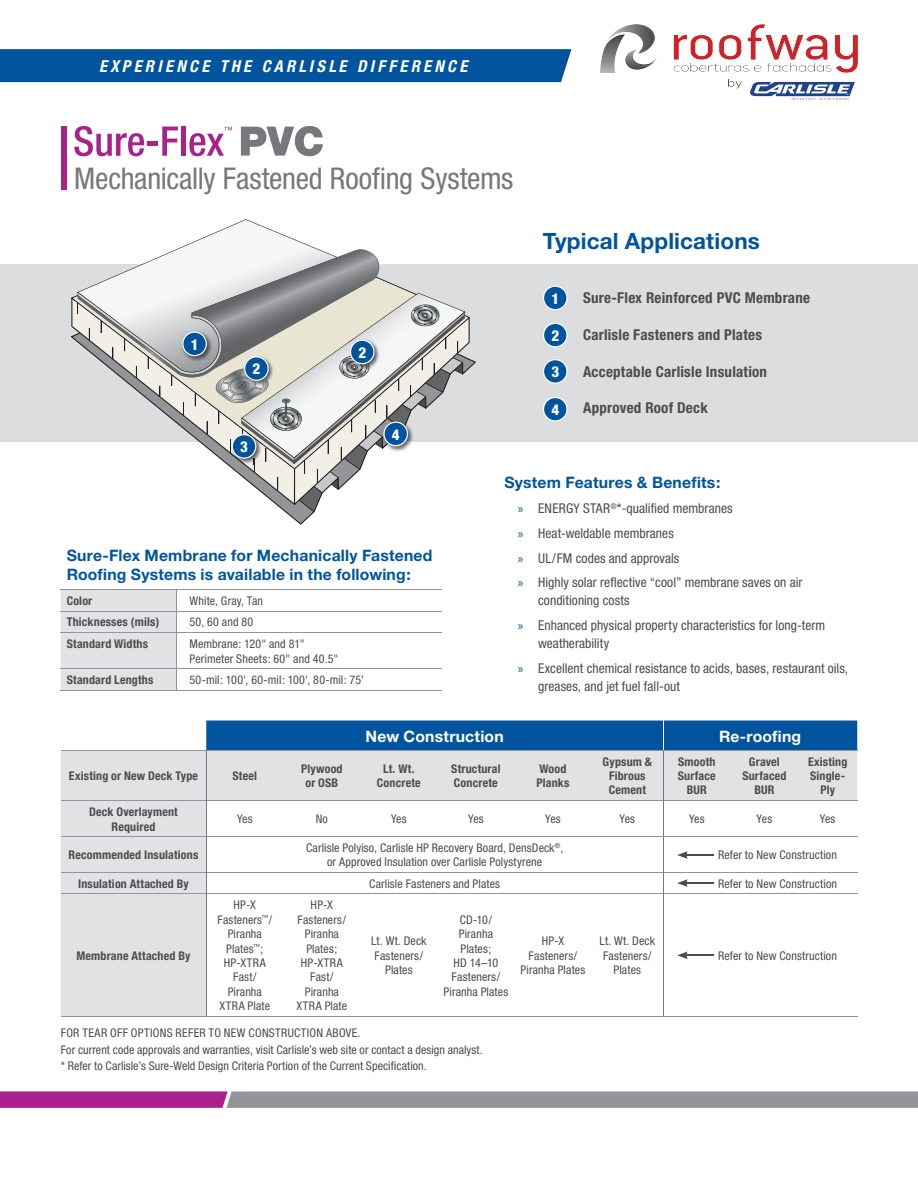
<style>
.page{position:relative;width:918px;height:1188px;background:#fff}
.page>*{position:absolute;margin:0;border:0;box-sizing:border-box;transform-origin:0 0}
.t1{font:condensed 30px "Helvetica Neue";letter-spacing:-.01em;color:#77787b}
.t2{font:700 22.5px "Helvetica Neue";letter-spacing:.005em;color:#00549e}
.t3{font:italic 700 condensed 16.5px "Helvetica Neue";letter-spacing:.2em;color:#fff}
.t4{font:700 15.75px/19.5px "Helvetica Neue";letter-spacing:.015em;color:#00549e}
.t5{font:700 15.75px "Helvetica Neue";letter-spacing:.01em;color:#fff}
.t6{font:700 condensed 15px "Helvetica Neue";letter-spacing:.015em;color:#4c4c4e}
.t7{font:800 condensed 15px "Helvetica Neue";color:#fff}
.t8{font:condensed 13.5px/24.8px "Helvetica Neue";letter-spacing:.005em;color:#4c4c4e}
.t9{font:condensed 12px/14.4px "Helvetica Neue";letter-spacing:.01em;color:#4c4c4e;text-align:center}
.t10{font:700 condensed 12px/14.4px "Helvetica Neue";letter-spacing:.015em;color:#4c4c4e;text-align:center}
.s1{font-family:"Myriad Pro";font-stretch:normal;color:#00549e}
</style>
<div class="page">
<svg style="left:241px;top:126px;width:82px;height:30px"></svg>
<svg style="left:74px;top:126px;width:70px;height:30px"></svg>
<hr style="left:147px;top:142px;width:11px;height:4px;background:#a8218c">
<svg style="left:162px;top:127px;width:16px;height:29px"></svg>
<div style="left:181px;top:127px;width:5px;height:29px;background:#a8218c"></div>
<div style="left:61px;top:126px;width:6px;height:64px;background:#a8218c"></div>
<svg style="left:189px;top:127px;width:43px;height:29px"></svg>
<svg style="left:61px;top:751px;width:796px;height:265px"></svg>
<div style="left:206px;top:721px;width:651px;height:29px;background:#00549e"></div>
<hr style="left:206px;top:750px;width:457px;height:1px;background:#939598">
<hr style="left:206px;top:800px;width:457px;height:1px;background:#939598">
<hr style="left:206px;top:836px;width:457px;height:1px;background:#939598">
<hr style="left:206px;top:872px;width:457px;height:1px;background:#939598">
<hr style="left:206px;top:894px;width:457px;height:1px;background:#939598">
<hr style="left:206px;top:1016px;width:457px;height:1px;background:#939598">
<hr style="left:61px;top:750px;width:145px;height:1px;background:#939598">
<hr style="left:61px;top:800px;width:145px;height:1px;background:#939598">
<hr style="left:61px;top:836px;width:145px;height:1px;background:#939598">
<hr style="left:61px;top:872px;width:145px;height:1px;background:#939598">
<hr style="left:61px;top:894px;width:145px;height:1px;background:#939598">
<hr style="left:61px;top:1016px;width:145px;height:1px;background:#939598">
<hr style="left:206px;top:751px;width:1px;height:49px;background:#77787b">
<hr style="left:206px;top:801px;width:1px;height:35px;background:#77787b">
<hr style="left:206px;top:837px;width:1px;height:35px;background:#77787b">
<svg style="left:206px;top:873px;width:1px;height:21px"></svg>
<hr style="left:206px;top:894px;width:1px;height:122px;background:#77787b">
<hr style="left:663px;top:750px;width:194px;height:1px;background:#939598">
<hr style="left:663px;top:800px;width:194px;height:1px;background:#939598">
<hr style="left:663px;top:836px;width:194px;height:1px;background:#939598">
<hr style="left:663px;top:872px;width:194px;height:1px;background:#939598">
<hr style="left:663px;top:894px;width:194px;height:1px;background:#939598">
<hr style="left:663px;top:1016px;width:194px;height:1px;background:#939598">
<hr style="left:663px;top:751px;width:1px;height:49px;background:#77787b">
<hr style="left:663px;top:801px;width:1px;height:35px;background:#77787b">
<hr style="left:663px;top:837px;width:1px;height:35px;background:#77787b">
<svg style="left:663px;top:873px;width:1px;height:21px"></svg>
<hr style="left:663px;top:894px;width:1px;height:122px;background:#77787b">
<div style="left:0;top:264px;width:918px;height:178px;background:#dcddde"></div>
<svg style="left:276px;top:505px;width:42px;height:7px"></svg>
<svg style="left:543px;top:286px;width:25px;height:24px"></svg>
<svg style="left:543px;top:323px;width:25px;height:24px"></svg>
<svg style="left:543px;top:359px;width:25px;height:25px"></svg>
<svg style="left:543px;top:397px;width:25px;height:25px"></svg>
<svg style="left:77px;top:219px;width:393px;height:286px"></svg>
<hr style="left:61px;top:589px;width:381px;height:1px;background:#939598">
<hr style="left:61px;top:611px;width:381px;height:1px;background:#939598">
<hr style="left:61px;top:632px;width:381px;height:1px;background:#939598">
<hr style="left:61px;top:669px;width:381px;height:1px;background:#939598">
<div style="left:61px;top:590px;width:116px;height:100px;background:#e1e2e3"></div>
<hr style="left:61px;top:690px;width:381px;height:1px;background:#939598">
<hr style="left:685px;top:854px;width:29px;height:2px;background:#4c4c4e">
<svg style="left:677px;top:851px;width:11px;height:8px"></svg>
<hr style="left:685px;top:882px;width:29px;height:2px;background:#4c4c4e">
<svg style="left:677px;top:879px;width:11px;height:8px"></svg>
<svg style="left:677px;top:951px;width:37px;height:8px"></svg>
<div style="left:0;top:49px;width:571px;height:33px;background:#00549e"></div>
<svg style="left:0;top:1091px;width:918px;height:17px;background:#9c7d99"></svg>
<img style="left:601px;top:25px;width:256px;height:75px">
<h3 class="t3" style="left:99px;top:60px;width:370px">EXPERIENCE THE CARLISLE DIFFERENCE</h3>
<h1 class="t1" style="left:74px;top:167px;width:441px">Mechanically Fastened Roofing Systems</h1>
<h2 class="t2" style="left:543px;top:233px;width:218px">Typical Applications</h2>
<p class="t7" style="left:191px;top:339px;width:9px">1</p>
<p class="t7" style="left:551px;top:293px;width:9px">1</p>
<p class="t7" style="left:358px;top:347px;width:9px">2</p>
<p class="t7" style="left:551px;top:330px;width:9px">2</p>
<p class="t7" style="left:253px;top:364px;width:9px">2</p>
<p class="t7" style="left:551px;top:366px;width:9px">3</p>
<p class="t7" style="left:240px;top:441px;width:9px">3</p>
<p class="t7" style="left:392px;top:429px;width:9px">4</p>
<p class="t7" style="left:551px;top:404px;width:9px">4</p>
<p class="t6" style="left:583px;top:293px;width:229px">Sure-Flex Reinforced PVC Membrane</p>
<p class="t6" style="left:583px;top:329px;width:180px">Carlisle Fasteners and Plates</p>
<p class="t6" style="left:583px;top:366px;width:186px">Acceptable Carlisle Insulation</p>
<p class="t6" style="left:583px;top:403px;width:126px">Approved Roof Deck</p>
<h3 class="t4" style="left:67px;top:547px;width:367px">Sure-Flex Membrane for Mechanically Fastened<br>Roofing Systems is available in the following:</h3>
<p class="t10" style="left:67px;top:594px;width:27px">Color</p>
<p class="t9" style="left:190px;top:595px;width:75px">White, Gray, Tan</p>
<p class="t10" style="left:67px;top:616px;width:94px">Thicknesses (mils)</p>
<p class="t9" style="left:190px;top:616px;width:65px">50, 60 and 80</p>
<p class="t10" style="left:67px;top:637px;width:83px">Standard Widths</p>
<p class="t9" style="left:190px;top:637px;width:150px;line-height:15px;text-align:left">Membrane: 120" and 81"<br>Perimeter Sheets: 60" and 40.5"</p>
<p class="t10" style="left:67px;top:674px;width:88px">Standard Lengths</p>
<p class="t9" style="left:190px;top:674px;width:176px">50-mil: 100', 60-mil: 100', 80-mil: 75'</p>
<h3 class="t4" style="left:504px;top:474px;width:218px">System Features &amp; Benefits:</h3>
<p class="t8" style="left:518px;top:497px;width:286px"><span class="s1">»</span> ENERGY STAR<sup>®</sup>*-qualified membranes<br><span class="s1">»</span> Heat-weldable membranes<br><span class="s1">»</span> UL/FM codes and approvals<br><span class="s1">»</span> Highly solar reflective “cool” membrane saves on air</p>
<p class="t8" style="left:518px;top:589px;width:309px;text-indent:20px">conditioning costs<br><span class="s1">»</span> Enhanced physical property characteristics for long-term</p>
<p class="t8" style="left:518px;top:632px;width:332px;text-indent:20px">weatherability<br><span class="s1">»</span> Excellent chemical resistance to acids, bases, restaurant oils,</p>
<p class="t8" style="left:538px;top:675px;width:143px">greases, and jet fuel fall-out</p>
<h3 class="t5" style="left:366px;top:730px;width:140px">New Construction</h3>
<h3 class="t5" style="left:719px;top:730px;width:84px">Re-roofing</h3>
<p class="t10" style="left:69px;top:769px;width:131px">Existing or New Deck Type</p>
<p class="t10" style="left:232px;top:769px;width:26px">Steel</p>
<p class="t10" style="left:301px;top:762px;width:43px">Plywood or OSB</p>
<p class="t10" style="left:377px;top:762px;width:45px">Lt. Wt.<br>Concrete</p>
<p class="t10" style="left:451px;top:762px;width:51px;text-align:left">Structural<br>Concrete</p>
<p class="t10" style="left:537px;top:762px;width:34px;text-align:left">Wood<br>Planks</p>
<p class="t10" style="left:603px;top:755px;width:51px">Gypsum &amp;<br>Fibrous<br>Cement</p>
<p class="t10" style="left:678px;top:755px;width:39px">Smooth<br>Surface<br>BUR</p>
<p class="t10" style="left:742px;top:755px;width:46px">Gravel<br>Surfaced<br>BUR</p>
<p class="t10" style="left:808px;top:755px;width:41px">Existing<br>Single-<br>Ply</p>
<p class="t10" style="left:89px;top:805px;width:90px;line-height:15px">Deck Overlayment<br>Required</p>
<p class="t9" style="left:237px;top:813px;width:17px">Yes</p>
<p class="t9" style="left:316px;top:813px;width:14px">No</p>
<p class="t9" style="left:391px;top:813px;width:17px">Yes</p>
<p class="t9" style="left:468px;top:813px;width:17px">Yes</p>
<p class="t9" style="left:545px;top:813px;width:17px">Yes</p>
<p class="t9" style="left:620px;top:813px;width:17px">Yes</p>
<p class="t9" style="left:689px;top:813px;width:17px">Yes</p>
<p class="t9" style="left:757px;top:813px;width:17px">Yes</p>
<p class="t9" style="left:820px;top:813px;width:17px">Yes</p>
<p class="t10" style="left:69px;top:849px;width:131px">Recommended Insulations</p>
<p class="t9" style="left:306px;top:842px;width:259px">Carlisle Polyiso, Carlisle HP Recovery Board, DensDeck<sup>®</sup>, or Approved Insulation over Carlisle Polystyrene</p>
<p class="t9" style="left:718px;top:849px;width:120px">Refer to New Construction</p>
<p class="t10" style="left:78px;top:877px;width:112px">Insulation Attached By</p>
<p class="t9" style="left:369px;top:878px;width:132px">Carlisle Fasteners and Plates</p>
<p class="t9" style="left:718px;top:878px;width:120px">Refer to New Construction</p>
<p class="t10" style="left:76px;top:949px;width:116px">Membrane Attached By</p>
<p class="t9" style="left:218px;top:899px;width:56px">HP-X<br>Fasteners<sup>™</sup>/<br>Piranha<br>Plates<sup>™</sup>;<br>HP-XTRA<br>Fast/<br>Piranha<br>XTRA Plate</p>
<p class="t9" style="left:296px;top:899px;width:52px">HP-X<br>Fasteners/<br>Piranha<br>Plates;<br>HP-XTRA<br>Fast/<br>Piranha<br>XTRA Plate</p>
<p class="t9" style="left:371px;top:935px;width:57px">Lt. Wt. Deck<br>Fasteners/<br>Plates</p>
<p class="t9" style="left:444px;top:913px;width:66px">CD-10/<br>Piranha<br>Plates;<br>HD 14–10<br>Fasteners/<br>Piranha Plates</p>
<p class="t9" style="left:61px;top:1025px;width:423px;line-height:16.6px;text-align:left">FOR TEAR OFF OPTIONS REFER TO NEW CONSTRUCTION ABOVE.<br>For current code approvals and warranties, visit Carlisle’s web site or contact a design analyst. * Refer to Carlisle’s Sure-Weld Design Criteria Portion of the Current Specification.</p>
<p class="t9" style="left:521px;top:935px;width:66px">HP-X<br>Fasteners/<br>Piranha Plates</p>
<p class="t9" style="left:600px;top:935px;width:57px">Lt. Wt. Deck<br>Fasteners/<br>Plates</p>
<p class="t9" style="left:718px;top:949px;width:120px">Refer to New Construction</p>
</div>
